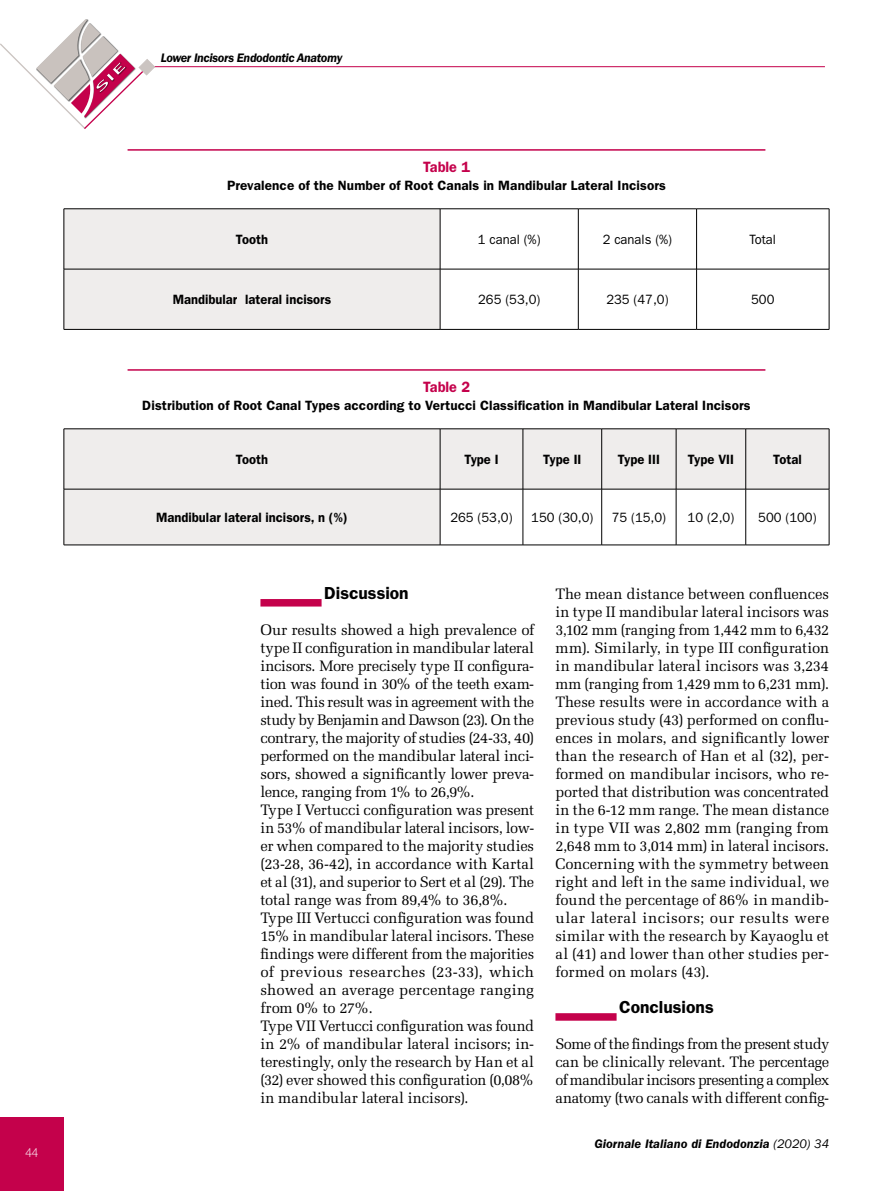
<style>
.page{position:relative;width:893px;height:1191px;background:#fff}
.page>*{position:absolute;margin:0;border:0;box-sizing:border-box;transform-origin:0 0}
.t1{font:600 17.4px "ITC Franklin Gothic Std";color:#000}
.t2{font:15.15px/18px "Melior LT Std";letter-spacing:-.01em;color:#000;text-align:justify}
.t3{font:600 15px "ITC Franklin Gothic Std";color:#c4014b;scale:.96 1}
.t4{font:600 13.5px "ITC Franklin Gothic Std";letter-spacing:.005em;color:#000}
.t5{font:600 13.5px "ITC Franklin Gothic Std";letter-spacing:.005em;color:#000;scale:.96 1}
.t6{font:13.5px "ITC Franklin Gothic Std";color:#000;scale:.96 1}
.t7{font:300 13.5px "Myriad Pro";color:#fff}
.t8{font:italic 600 12.75px "ITC Franklin Gothic Std";color:#000}
.t9{font:italic 600 12.75px "ITC Franklin Gothic Std";letter-spacing:-.02em;color:#000}
.s1{font-weight:400}
</style>
<div class="page">
<div style="left:0;top:1118px;width:64px;height:73px;background:#c4014b"></div>
<hr style="left:147px;top:66px;width:678px;height:1px;background:#c4014b">
<svg style="left:0;top:19px;width:155px;height:110px"></svg>
<div style="left:260px;top:599px;width:62px;height:7px;background:#c4014b"></div>
<div style="left:555px;top:1013px;width:62px;height:7px;background:#c4014b"></div>
<hr style="left:128px;top:149px;width:637px;height:2px;background:#c4014b">
<hr style="left:128px;top:369px;width:637px;height:2px;background:#c4014b">
<div style="left:65px;top:209px;width:375px;height:120px;background:#efedec"></div>
<hr style="left:64px;top:208px;width:376px;height:1px;background:#000">
<hr style="left:64px;top:209px;width:1px;height:60px;background:#000">
<hr style="left:440px;top:208px;width:138px;height:1px;background:#000">
<hr style="left:440px;top:209px;width:1px;height:60px;background:#000">
<hr style="left:578px;top:208px;width:119px;height:1px;background:#000">
<hr style="left:578px;top:209px;width:1px;height:60px;background:#000">
<hr style="left:697px;top:208px;width:132px;height:1px;background:#000">
<hr style="left:696px;top:209px;width:1px;height:60px;background:#000">
<hr style="left:829px;top:209px;width:1px;height:60px;background:#000">
<hr style="left:64px;top:269px;width:376px;height:1px;background:#000">
<hr style="left:64px;top:269px;width:1px;height:60px;background:#000">
<hr style="left:440px;top:269px;width:138px;height:1px;background:#000">
<hr style="left:440px;top:269px;width:1px;height:60px;background:#000">
<hr style="left:578px;top:269px;width:119px;height:1px;background:#000">
<hr style="left:578px;top:269px;width:1px;height:60px;background:#000">
<hr style="left:697px;top:269px;width:132px;height:1px;background:#000">
<hr style="left:696px;top:269px;width:1px;height:60px;background:#000">
<hr style="left:829px;top:269px;width:1px;height:60px;background:#000">
<hr style="left:64px;top:329px;width:376px;height:1px;background:#000">
<hr style="left:440px;top:329px;width:138px;height:1px;background:#000">
<hr style="left:578px;top:329px;width:119px;height:1px;background:#000">
<hr style="left:697px;top:329px;width:132px;height:1px;background:#000">
<svg style="left:65px;top:429px;width:764px;height:115px;fill:#efedec"></svg>
<hr style="left:64px;top:428px;width:376px;height:1px;background:#000">
<hr style="left:64px;top:429px;width:1px;height:60px;background:#000">
<hr style="left:440px;top:428px;width:83px;height:1px;background:#000">
<hr style="left:440px;top:429px;width:1px;height:60px;background:#000">
<hr style="left:523px;top:428px;width:79px;height:1px;background:#000">
<hr style="left:523px;top:429px;width:1px;height:60px;background:#000">
<hr style="left:602px;top:428px;width:74px;height:1px;background:#000">
<hr style="left:601px;top:429px;width:1px;height:60px;background:#000">
<hr style="left:676px;top:428px;width:70px;height:1px;background:#000">
<hr style="left:676px;top:429px;width:1px;height:60px;background:#000">
<hr style="left:746px;top:428px;width:83px;height:1px;background:#000">
<hr style="left:745px;top:429px;width:1px;height:60px;background:#000">
<hr style="left:829px;top:429px;width:1px;height:60px;background:#000">
<hr style="left:64px;top:489px;width:376px;height:1px;background:#000">
<hr style="left:64px;top:489px;width:1px;height:56px;background:#000">
<hr style="left:440px;top:489px;width:83px;height:1px;background:#000">
<hr style="left:440px;top:489px;width:1px;height:56px;background:#000">
<hr style="left:523px;top:489px;width:79px;height:1px;background:#000">
<hr style="left:523px;top:489px;width:1px;height:56px;background:#000">
<hr style="left:602px;top:489px;width:74px;height:1px;background:#000">
<hr style="left:601px;top:489px;width:1px;height:56px;background:#000">
<hr style="left:676px;top:489px;width:70px;height:1px;background:#000">
<hr style="left:676px;top:489px;width:1px;height:56px;background:#000">
<hr style="left:746px;top:489px;width:83px;height:1px;background:#000">
<hr style="left:745px;top:489px;width:1px;height:56px;background:#000">
<hr style="left:829px;top:489px;width:1px;height:56px;background:#000">
<hr style="left:64px;top:544px;width:376px;height:1px;background:#000">
<hr style="left:440px;top:544px;width:83px;height:1px;background:#000">
<hr style="left:523px;top:544px;width:79px;height:1px;background:#000">
<hr style="left:602px;top:544px;width:74px;height:1px;background:#000">
<hr style="left:676px;top:544px;width:70px;height:1px;background:#000">
<hr style="left:746px;top:544px;width:83px;height:1px;background:#000">
<p class="t7" style="left:25px;top:1144px;width:14px">44</p>
<p class="t9" style="left:161px;top:51px;width:183px">Lower Incisors Endodontic Anatomy</p>
<p class="t3" style="left:423px;top:158px;width:50px">Table 1</p>
<p class="t4" style="left:227px;top:177px;width:440px">Prevalence of the Number of Root Canals in Mandibular Lateral Incisors</p>
<p class="t5" style="left:236px;top:231px;width:35px">Tooth</p>
<p class="t6" style="left:478px;top:231px;width:67px">1 canal (%)</p>
<p class="t6" style="left:603px;top:231px;width:74px">2 canals (%)</p>
<p class="t6" style="left:750px;top:231px;width:29px">Total</p>
<p class="t5" style="left:173px;top:291px;width:167px">Mandibular lateral incisors</p>
<p class="t6" style="left:478px;top:291px;width:66px">265 (53,0)</p>
<p class="t6" style="left:606px;top:291px;width:66px">235 (47,0)</p>
<p class="t6" style="left:751px;top:291px;width:26px">500</p>
<p class="t3" style="left:423px;top:378px;width:50px">Table 2</p>
<p class="t4" style="left:142px;top:397px;width:610px">Distribution of Root Canal Types according to Vertucci Classification in Mandibular Lateral Incisors</p>
<p class="t5" style="left:236px;top:451px;width:35px">Tooth</p>
<p class="t5" style="left:464px;top:451px;width:37px">Type I</p>
<p class="t5" style="left:543px;top:451px;width:41px">Type II</p>
<p class="t5" style="left:618px;top:451px;width:45px">Type III</p>
<p class="t5" style="left:688px;top:451px;width:49px">Type VII</p>
<p class="t5" style="left:773px;top:451px;width:31px">Total</p>
<p class="t5" style="left:156px;top:509px;width:201px">Mandibular lateral incisors, n (%)</p>
<p class="t6" style="left:450px;top:509px;width:66px">265 (53,0)</p>
<p class="t6" style="left:531px;top:509px;width:66px">150 (30,0)</p>
<p class="t6" style="left:612px;top:509px;width:58px">75 (15,0)</p>
<p class="t6" style="left:688px;top:509px;width:50px">10 (2,0)</p>
<p class="t6" style="left:758px;top:509px;width:62px">500 (100)</p>
<p class="t1" style="left:324px;top:583px;width:86px">Discussion</p>
<p class="t2" style="left:260px;top:621px;width:275px;text-align:left">Our results showed a high prevalence of type II configuration in mandibular lateral incisors. More precisely type II configura&shy;tion was found in 30% of the teeth exam&shy;ined. This result was in agreement with the study by Benjamin and Dawson (23). On the contrary, the majority of studies (24-33, 40) performed on the mandibular lateral inci&shy;sors, showed a significantly lower preva&shy;lence, ranging from 1% to 26,9%.<br>Type I Vertucci configuration was present in 53% of mandibular lateral incisors, low&shy;er when compared to the majority studies (23-28, 36-42), in accordance with Kartal et al (31), and superior to Sert et al (29). The total range was from 89,4% to 36,8%.<br>Type III Vertucci configuration was found 15% in mandibular lateral incisors. These findings were different from the majorities of previous researches (23-33), which showed an average percentage ranging from 0% to 27%.<br>Type VII Vertucci configuration was found in 2% of mandibular lateral incisors; in&shy;terestingly, only the research by Han et al (32) ever showed this configuration (0,08% in mandibular lateral incisors).</p>
<p class="t2" style="left:555px;top:585px;width:275px">The mean distance between confluences in type II mandibular lateral incisors was 3,102 mm (ranging from 1,442 mm to 6,432 mm). Similarly, in type III configuration in mandibular lateral incisors was 3,234 mm (ranging from 1,429 mm to 6,231 mm).<br>These results were in accordance with a previous study (43) performed on conflu&shy;ences in molars, and significantly lower than the research of Han et al (32), per&shy;formed on mandibular incisors, who re&shy;ported that distribution was concentrated in the 6-12 mm range. The mean distance in type VII was 2,802 mm (ranging from 2,648 mm to 3,014 mm) in lateral incisors.<br>Concerning with the symmetry between right and left in the same individual, we found the percentage of 86% in mandib&shy;ular lateral incisors; our results were similar with the research by Kayaoglu et al (41) and lower than other studies per&shy;formed on molars (43).</p>
<p class="t1" style="left:619px;top:997px;width:96px">Conclusions</p>
<p class="t2" style="left:555px;top:1035px;width:275px">Some of the findings from the present study can be clinically relevant. The percentage of mandibular incisors presenting a complex anatomy (two canals with different config-</p>
<p class="t8" style="left:594px;top:1136px;width:236px">Giornale Italiano di Endodonzia <span class="s1">(2020) 34</span></p>
</div>
